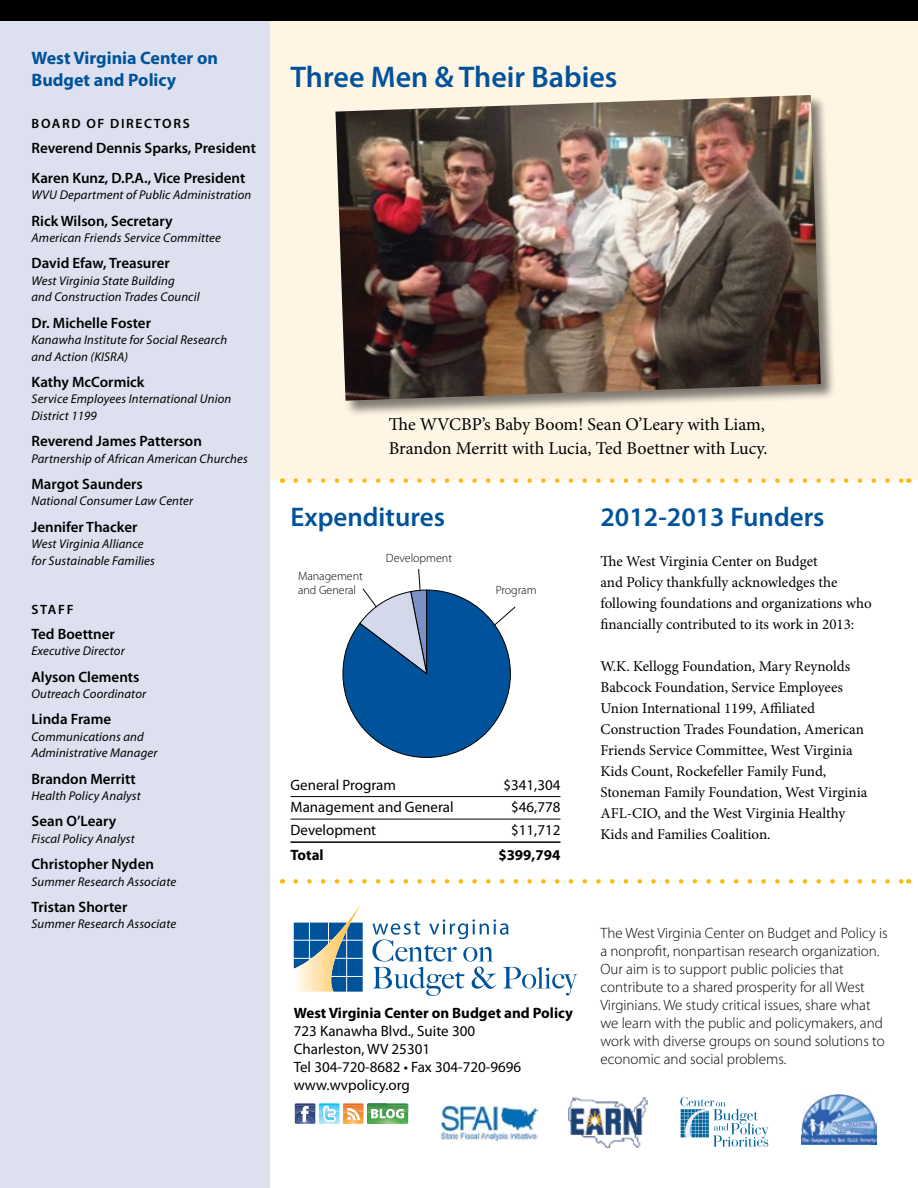
<style>
.page{position:relative;width:918px;height:1188px;background:#fff}
.page>*{position:absolute;margin:0;border:0;box-sizing:border-box;transform-origin:0 0}
.t1{font:600 30px "Myriad Pro";color:#00539b}
.t2{font:600 27px "Myriad Pro";color:#00539b}
.t3{font:18px/24px "Minion Pro";color:#000}
.t4{font:700 18px/22.5px "Myriad Pro";color:#00539b}
.t5{font:15px/21px "Minion Pro";color:#000}
.t6{font:300 15px/18px "Myriad Pro";color:#000}
.t7{font:600 15px/29.8px "Myriad Pro";color:#000}
.t8{font:15px/18px "Myriad Pro";color:#000}
.t9{font:700 15px "Myriad Pro";color:#000}
.t10{font:600 13.5px "Myriad Pro";letter-spacing:.12em;color:#000}
.t11{font:italic 12.75px/16.5px "Myriad Pro";letter-spacing:.01em;color:#000}
.t12{font:300 12px/13.5px "Myriad Pro";color:#000}
</style>
<div class="page">
<div style="left:262px;top:15px;width:656px;height:465px;background:#fff5e4"></div>
<svg style="left:296px;top:879px;width:605px;height:5px"></svg>
<svg style="left:296px;top:478px;width:605px;height:5px"></svg>
<div style="left:0;top:0;width:270px;height:1188px;background:#dde1ef"></div>
<svg style="left:294px;top:905px;width:69px;height:87px"></svg>
<svg style="left:372px;top:919px;width:206px;height:77px"></svg>
<div style="left:0;top:0;width:918px;height:20px;background:#000"></div>
<svg style="left:295px;top:1103px;width:113px;height:21px"></svg>
<img style="left:441px;top:1106px;width:97px;height:34px">
<img style="left:568px;top:1097px;width:80px;height:51px">
<svg style="left:680px;top:1097px;width:89px;height:50px"></svg>
<img style="left:801px;top:1095px;width:76px;height:50px">
<hr style="left:291px;top:796px;width:270px;height:1px;background:#000">
<hr style="left:291px;top:819px;width:270px;height:1px;background:#000">
<hr style="left:291px;top:841px;width:270px;height:2px;background:#000">
<div style="left:335px;top:95px;width:501px;height:321px;background:#000;opacity:.5"></div>
<img style="left:335px;top:95px;width:486px;height:306px">
<svg style="left:342px;top:569px;width:174px;height:189px"></svg>
<h3 class="t4" style="left:32px;top:46px;width:188px">West Virginia Center on<br>Budget and Policy</h3>
<p class="t10" style="left:32px;top:115px;width:160px">BOARD OF DIRECTORS</p>
<p class="t7" style="left:32px;top:133px;width:226px">Reverend Dennis Sparks, President<br>Karen Kunz, D.P.A., Vice President</p>
<p class="t11" style="left:32px;top:187px;width:221px">WVU Department of Public Administration</p>
<p class="t7" style="left:32px;top:205px;width:143px">Rick Wilson, Secretary</p>
<p class="t11" style="left:32px;top:229px;width:191px">American Friends Service Committee</p>
<p class="t7" style="left:32px;top:248px;width:140px">David Efaw, Treasurer</p>
<p class="t11" style="left:32px;top:272px;width:170px">West Virginia State Building<br>and Construction Trades Council</p>
<p class="t7" style="left:32px;top:307px;width:121px">Dr. Michelle Foster</p>
<p class="t11" style="left:32px;top:331px;width:197px">Kanawha Institute for Social Research and Action (KISRA)</p>
<p class="t7" style="left:32px;top:367px;width:115px">Kathy McCormick</p>
<p class="t11" style="left:32px;top:391px;width:201px">Service Employees International Union<br>District 1199</p>
<p class="t7" style="left:32px;top:426px;width:172px">Reverend James Patterson</p>
<p class="t11" style="left:32px;top:450px;width:218px">Partnership of African American Churches</p>
<p class="t7" style="left:32px;top:469px;width:113px">Margot Saunders</p>
<p class="t11" style="left:32px;top:493px;width:163px">National Consumer Law Center</p>
<p class="t7" style="left:32px;top:511px;width:108px">Jennifer Thacker</p>
<p class="t11" style="left:32px;top:535px;width:125px">West Virginia Alliance for Sustainable Families</p>
<p class="t10" style="left:32px;top:601px;width:43px">STAFF</p>
<p class="t7" style="left:32px;top:619px;width:85px">Ted Boettner</p>
<p class="t11" style="left:32px;top:643px;width:95px">Executive Director</p>
<p class="t7" style="left:32px;top:661px;width:109px">Alyson Clements</p>
<p class="t11" style="left:32px;top:685px;width:116px">Outreach Coordinator</p>
<p class="t7" style="left:32px;top:704px;width:81px">Linda Frame</p>
<p class="t11" style="left:32px;top:728px;width:127px">Communications and<br>Administrative Manager</p>
<p class="t7" style="left:32px;top:763px;width:106px">Brandon Merritt</p>
<p class="t11" style="left:32px;top:787px;width:111px">Health Policy Analyst</p>
<p class="t7" style="left:32px;top:806px;width:86px">Sean O’Leary</p>
<p class="t11" style="left:32px;top:830px;width:105px">Fiscal Policy Analyst</p>
<p class="t7" style="left:32px;top:849px;width:124px">Christopher Nyden</p>
<p class="t11" style="left:32px;top:873px;width:146px">Summer Research Associate</p>
<p class="t7" style="left:32px;top:892px;width:97px">Tristan Shorter</p>
<p class="t11" style="left:32px;top:916px;width:146px">Summer Research Associate</p>
<h1 class="t1" style="left:291px;top:58px;width:328px">Three Men &amp; Their Babies</h1>
<h3 class="t3" style="left:389px;top:412px;width:380px">The WVCBP’s Baby Boom! Sean O’Leary with Liam,<br>Brandon Merritt with Lucia, Ted Boettner with Lucy.</h3>
<h2 class="t2" style="left:291px;top:499px;width:156px">Expenditures</h2>
<p class="t12" style="left:298px;top:570px;width:66px">Management and General</p>
<p class="t12" style="left:386px;top:551px;width:68px">Development</p>
<p class="t12" style="left:496px;top:584px;width:42px">Program</p>
<p class="t8" style="left:291px;top:776px;width:107px">General Program</p>
<p class="t8" style="left:504px;top:776px;width:58px">$341,304</p>
<p class="t8" style="left:291px;top:798px;width:165px">Management and General</p>
<p class="t8" style="left:511px;top:798px;width:51px">$46,778</p>
<p class="t8" style="left:291px;top:821px;width:87px">Development</p>
<p class="t8" style="left:511px;top:821px;width:51px">$11,712</p>
<p class="t9" style="left:291px;top:846px;width:35px">Total</p>
<p class="t9" style="left:498px;top:846px;width:64px">$399,794</p>
<p class="t9" style="left:294px;top:1003px;width:281px">West Virginia Center on Budget and Policy</p>
<p class="t8" style="left:294px;top:1021px;width:229px">723 Kanawha Blvd., Suite 300<br>Charleston, WV 25301<br>Tel 304-720-8682 • Fax 304-720-9696 www.wvpolicy.org</p>
<h2 class="t2" style="left:600px;top:499px;width:226px">2012-2013 Funders</h2>
<p class="t5" style="left:600px;top:551px;width:273px">The West Virginia Center on Budget<br>and Policy thankfully acknowledges the following foundations and organizations who financially contributed to its work in 2013:</p>
<p class="t5" style="left:600px;top:656px;width:268px">W.K. Kellogg Foundation, Mary Reynolds Babcock Foundation, Service Employees Union International 1199, Affiliated Construction Trades Foundation, American Friends Service Committee, West Virginia Kids Count, Rockefeller Family Fund, Stoneman Family Foundation, West Virginia AFL-CIO, and the West Virginia Healthy Kids and Families Coalition.</p>
<p class="t6" style="left:600px;top:924px;width:289px">The West Virginia Center on Budget and Policy is a nonprofit, nonpartisan research organization.<br>Our aim is to support public policies that contribute to a shared prosperity for all West Virginians. We study critical issues, share what we learn with the public and policymakers, and work with diverse groups on sound solutions to economic and social problems.</p>
</div>
